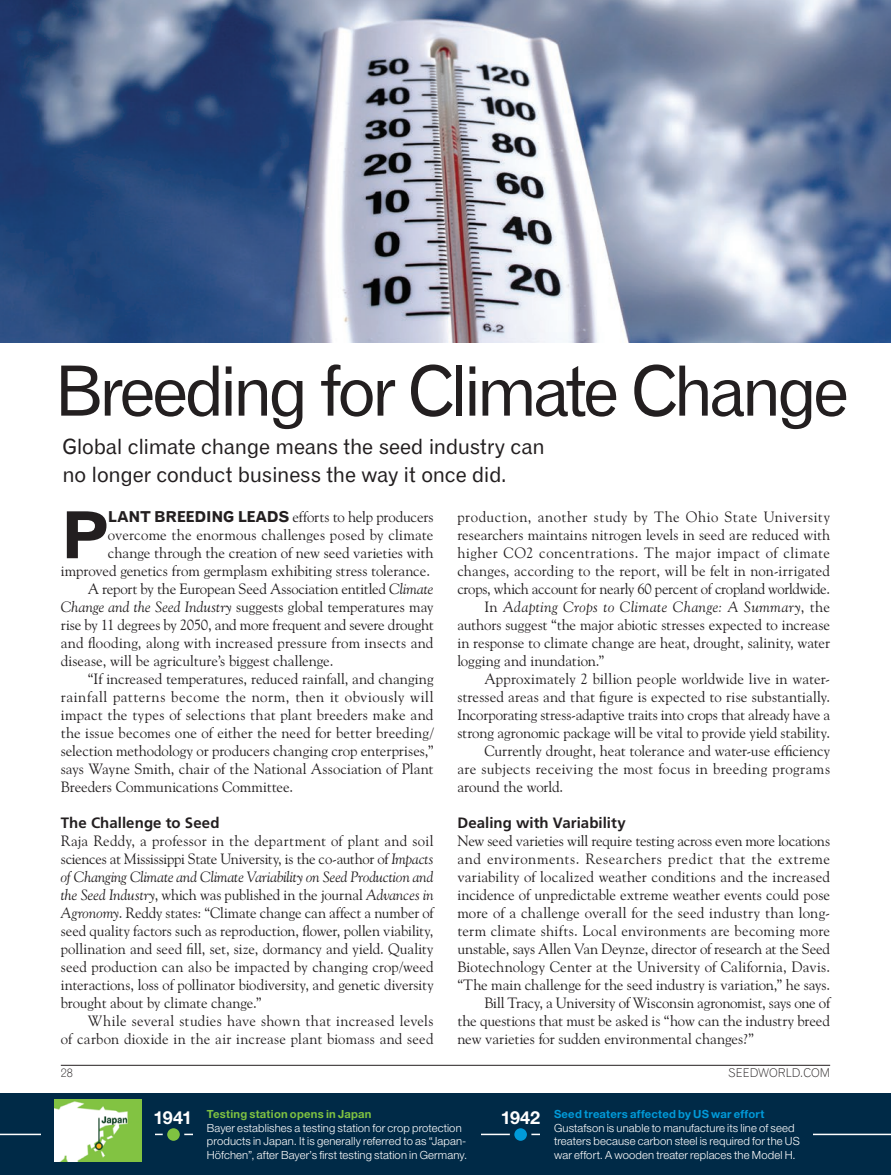
<style>
.page{position:relative;width:891px;height:1175px;background:#fff}
.page>*{position:absolute;margin:0;border:0;box-sizing:border-box;transform-origin:0 0}
.headline_2{font:69px "Gothic 720 BT Roman B";letter-spacing:-.065em;color:#231f20}
.Editorial_-_body_tex{font:64.65px "Gothic 720 BT Bold B";color:#231f20}
.Editorial_-_deck{font:21px/28.5px "Gothic 720 BT Roman B";letter-spacing:-.01em;color:#231f20}
.t1{font:700 18px "Helvetica Neue LT Pro";letter-spacing:-.025em;color:#fff}
.Editorial_-_body_tex-2{font:15px/18px "Goudy Old Style BT";color:#231f20;text-align:justify}
.Editorial_-_body_tex-3{font:700 15px "Frutiger";letter-spacing:.005em;color:#231f20}
.t2{font:12px "Gothic 720 BT Light B";color:#231f20}
.t3{font:300 11.25px/13.5px "Helvetica Neue LT Pro";letter-spacing:.01em;color:#fff}
.s1{font-family:"Gothic 720 BT Bold B"}
.s2{font-style:italic}
.s3{font-weight:700;color:#7fc241}
.s4{font-weight:700;color:#009ad9}
</style>
<div class="page">
<hr style="left:61px;top:1064px;width:769px;height:1px;background:#231f20">
<div style="left:0;top:1094px;width:891px;height:80px;background:#002a47"></div>
<hr style="left:0;top:1133px;width:891px;height:2px;background:#fff">
<div style="left:41px;top:1099px;width:114px;height:62px;background:#002a47"></div>
<img style="left:55px;top:1099px;width:86px;height:62px">
<div style="left:193px;top:1094px;width:288px;height:80px;background:#002a47"></div>
<svg style="left:165px;top:1126px;width:17px;height:17px"></svg>
<div style="left:163px;top:1123px;width:21px;height:22px;border:4px solid #002a47;border-radius:50%"></div>
<div style="left:541px;top:1094px;width:272px;height:80px;background:#002a47"></div>
<svg style="left:512px;top:1126px;width:17px;height:17px"></svg>
<div style="left:510px;top:1123px;width:21px;height:22px;border:4px solid #002a47;border-radius:50%"></div>
<img style="left:0;top:0;width:891px;height:342px">
<p class="headline_2" style="left:55px;top:349px;width:796px">Breeding for Climate Change</p>
<p class="Editorial_-_deck" style="left:62px;top:432px;width:484px">Global climate change means the seed industry can no longer conduct business the way it once did.</p>
<p class="Editorial_-_body_tex-2" style="left:61px;top:508px;width:374px;text-align:right"><span class="s1">LANT BREEDING LEADS</span> efforts to help producers overcome the enormous challenges posed by climate<br>change through the creation of new seed varieties with improved genetics from germplasm exhibiting stress tolerance.</p>
<p class="Editorial_-_body_tex-2" style="left:61px;top:580px;width:374px;text-indent:27px">A report by the European Seed Association entitled <span class="s2">Climate Change and the Seed Industry</span> suggests global temperatures may rise by 11 degrees by 2050, and more frequent and severe drought and flooding, along with increased pressure from insects and disease, will be agriculture’s biggest challenge.</p>
<p class="Editorial_-_body_tex-2" style="left:61px;top:670px;width:374px;text-indent:27px">“If increased temperatures, reduced rainfall, and changing rainfall patterns become the norm, then it obviously will impact the types of selections that plant breeders make and the issue becomes one of either the need for better breeding/ selection methodology or producers changing crop enterprises,” says Wayne Smith, chair of the National Association of Plant Breeders Communications Committee.</p>
<p class="Editorial_-_body_tex-3" style="left:61px;top:814px;width:160px">The Challenge to Seed</p>
<p class="Editorial_-_body_tex-2" style="left:61px;top:832px;width:374px">Raja Reddy, a professor in the department of plant and soil sciences at Mississippi State University, is the co-author of <span class="s2">Impacts of Changing Climate and Climate Variability on Seed Production and the Seed Industry</span>, which was published in the journal <span class="s2">Advances in Agronomy</span>. Reddy states: “Climate change can affect a number of seed quality factors such as reproduction, flower, pollen viability, pollination and seed fill, set, size, dormancy and yield. Quality seed production can also be impacted by changing crop/weed interactions, loss of pollinator biodiversity, and genetic diversity brought about by climate change.”</p>
<p class="Editorial_-_body_tex-2" style="left:61px;top:1012px;width:374px;text-align:right">While several studies have shown that increased levels<br>of carbon dioxide in the air increase plant biomass and seed</p>
<p class="Editorial_-_body_tex" style="left:61px;top:495px;width:49px">P</p>
<p class="Editorial_-_body_tex-2" style="left:457px;top:508px;width:374px">production, another study by The Ohio State University researchers maintains nitrogen levels in seed are reduced with higher CO2 concentrations. The major impact of climate changes, according to the report, will be felt in non-irrigated crops, which account for nearly 60 percent of cropland worldwide.</p>
<p class="Editorial_-_body_tex-2" style="left:457px;top:598px;width:374px;text-indent:27px">In <span class="s2">Adapting Crops to Climate Change: A Summary</span>, the authors suggest “the major abiotic stresses expected to increase in response to climate change are heat, drought, salinity, water logging and inundation.”</p>
<p class="Editorial_-_body_tex-2" style="left:457px;top:670px;width:374px;text-indent:27px">Approximately 2 billion people worldwide live in water&shy;stressed areas and that figure is expected to rise substantially.<br>Incorporating stress-adaptive traits into crops that already have a strong agronomic package will be vital to provide yield stability.</p>
<p class="Editorial_-_body_tex-2" style="left:457px;top:742px;width:374px;text-indent:27px">Currently drought, heat tolerance and water-use efficiency are subjects receiving the most focus in breeding programs around the world.</p>
<p class="Editorial_-_body_tex-3" style="left:457px;top:814px;width:170px">Dealing with Variability</p>
<p class="Editorial_-_body_tex-2" style="left:457px;top:832px;width:374px">New seed varieties will require testing across even more locations and environments. Researchers predict that the extreme variability of localized weather conditions and the increased incidence of unpredictable extreme weather events could pose more of a challenge overall for the seed industry than long&shy;term climate shifts. Local environments are becoming more unstable, says Allen Van Deynze, director of research at the Seed Biotechnology Center at the University of California, Davis. “The main challenge for the seed industry is variation,” he says.</p>
<p class="Editorial_-_body_tex-2" style="left:457px;top:994px;width:374px;text-indent:27px">Bill Tracy, a University of Wisconsin agronomist, says one of the questions that must be asked is “how can the industry breed new varieties for sudden environmental changes?”</p>
<p class="t2" style="left:61px;top:1065px;width:14px">28</p>
<p class="t2" style="left:729px;top:1065px;width:103px">SEEDWORLD.COM</p>
<p class="t3" style="left:207px;top:1107px;width:262px"><span class="s3">Testing station opens in Japan<br></span>Bayer establishes a testing station for crop protection products in Japan. It is generally referred to as “Japan-Höfchen”, after Bayer’s first testing station in Germany.</p>
<p class="t1" style="left:154px;top:1106px;width:40px">1941</p>
<p class="t3" style="left:554px;top:1107px;width:247px"><span class="s4">Seed treaters affected by US war effort </span>Gustafson is unable to manufacture its line of seed treaters because carbon steel is required for the US war effort. A wooden treater replaces the Model H.</p>
<p class="t1" style="left:501px;top:1106px;width:41px">1942</p>
</div>
